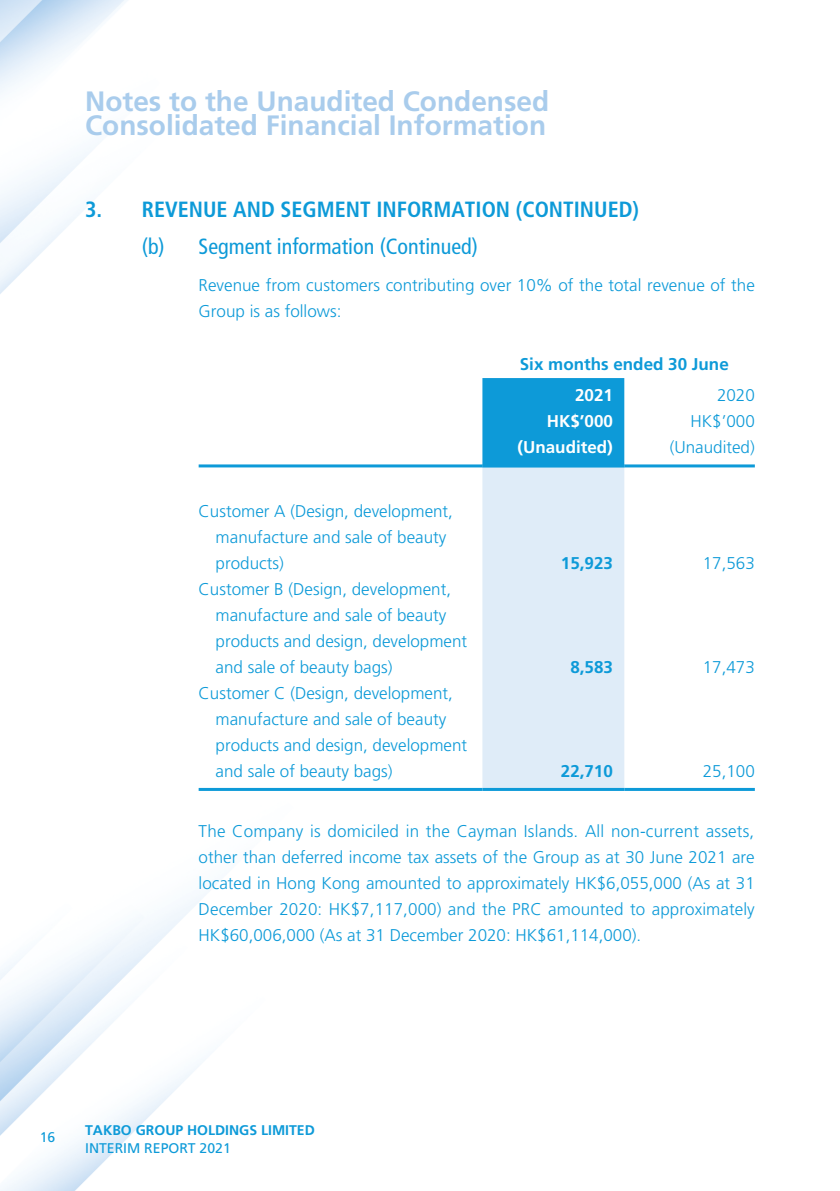
<style>
.page{position:relative;width:840px;height:1191px;background:#fff}
.page>*{position:absolute;margin:0;border:0;box-sizing:border-box;transform-origin:0 0}
.t1{font:700 28px/24px "Frutiger LT Std";color:#a9ccec}
.t2{font:700 condensed 22px "Frutiger LT Std";color:#0d9ad8}
.t3{font:condensed 22px "Frutiger LT Std";color:#0d9ad8}
.t4{font:300 17px/26px "Frutiger LT Std";color:#0d9ad8}
.t5{font:700 17px "Frutiger LT Std";color:#0d9ad8}
.t6{font:700 17px "Frutiger LT Std";color:#fff}
.t7{font:700 14px "Frutiger LT Std";color:#0d9ad8}
.t8{font:14px "Frutiger LT Std";color:#0d9ad8}
</style>
<div class="page">
<img style="left:0;top:0;width:755px;height:1191px">
<div style="left:482px;top:378px;width:142px;height:86px;background:#0d9ad8"></div>
<div style="left:482px;top:467px;width:142px;height:321px;background:#dfecf8"></div>
<hr style="left:198px;top:464px;width:284px;height:3px;background:#0d9ad8">
<hr style="left:482px;top:464px;width:142px;height:3px;background:#0d9ad8">
<hr style="left:624px;top:464px;width:130px;height:3px;background:#0d9ad8">
<hr style="left:198px;top:788px;width:284px;height:3px;background:#0d9ad8">
<hr style="left:482px;top:788px;width:142px;height:3px;background:#0d9ad8">
<hr style="left:624px;top:788px;width:130px;height:3px;background:#0d9ad8">
<h1 class="t1" style="left:85px;top:90px;width:465px">Notes to the Unaudited Condensed<br>Consolidated Financial Information</h1>
<p class="t2" style="left:85px;top:196px;width:555px">3. REVENUE AND SEGMENT INFORMATION (CONTINUED)</p>
<p class="t3" style="left:142px;top:234px;width:337px">(b) Segment information (Continued)</p>
<p class="t4" style="left:198px;top:273px;width:557px">Revenue from customers contributing over 10% of the total revenue of the<br>Group is as follows:</p>
<p class="t5" style="left:519px;top:353px;width:210px">Six months ended 30 June</p>
<p class="t6" style="left:574px;top:385px;width:39px">2021</p>
<p class="t4" style="left:716px;top:382px;width:39px">2020</p>
<p class="t6" style="left:546px;top:411px;width:68px">HK$’000</p>
<p class="t4" style="left:690px;top:408px;width:66px">HK$’000</p>
<p class="t6" style="left:517px;top:437px;width:97px">(Unaudited)</p>
<p class="t4" style="left:669px;top:434px;width:87px">(Unaudited)</p>
<p class="t4" style="left:215px;top:498px;width:239px;text-indent:-17px">Customer A (Design, development, manufacture and sale of beauty products)</p>
<p class="t4" style="left:215px;top:576px;width:253px;text-indent:-17px">Customer B (Design, development, manufacture and sale of beauty products and design, development and sale of beauty bags)</p>
<p class="t4" style="left:215px;top:680px;width:253px;text-indent:-17px">Customer C (Design, development, manufacture and sale of beauty products and design, development and sale of beauty bags)</p>
<p class="t5" style="left:560px;top:552px;width:53px">15,923</p>
<p class="t4" style="left:702px;top:550px;width:53px">17,563</p>
<p class="t5" style="left:570px;top:656px;width:44px">8,583</p>
<p class="t4" style="left:702px;top:654px;width:53px">17,473</p>
<p class="t5" style="left:560px;top:760px;width:53px">22,710</p>
<p class="t4" style="left:702px;top:758px;width:53px">25,100</p>
<p class="t4" style="left:198px;top:818px;width:557px;text-align:justify">The Company is domiciled in the Cayman Islands. All non-current assets, other than deferred income tax assets of the Group as at 30 June 2021 are located in Hong Kong amounted to approximately HK$6,055,000 (As at 31<br>December 2020: HK$7,117,000) and the PRC amounted to approximately HK$60,006,000 (As at 31 December 2020: HK$61,114,000).</p>
<p class="t8" style="left:40px;top:1128px;width:17px">16</p>
<p class="t7" style="left:85px;top:1121px;width:231px">TAKBO GROUP HOLDINGS LIMITED</p>
<p class="t8" style="left:85px;top:1139px;width:147px">INTERIM REPORT 2021</p>
</div>
